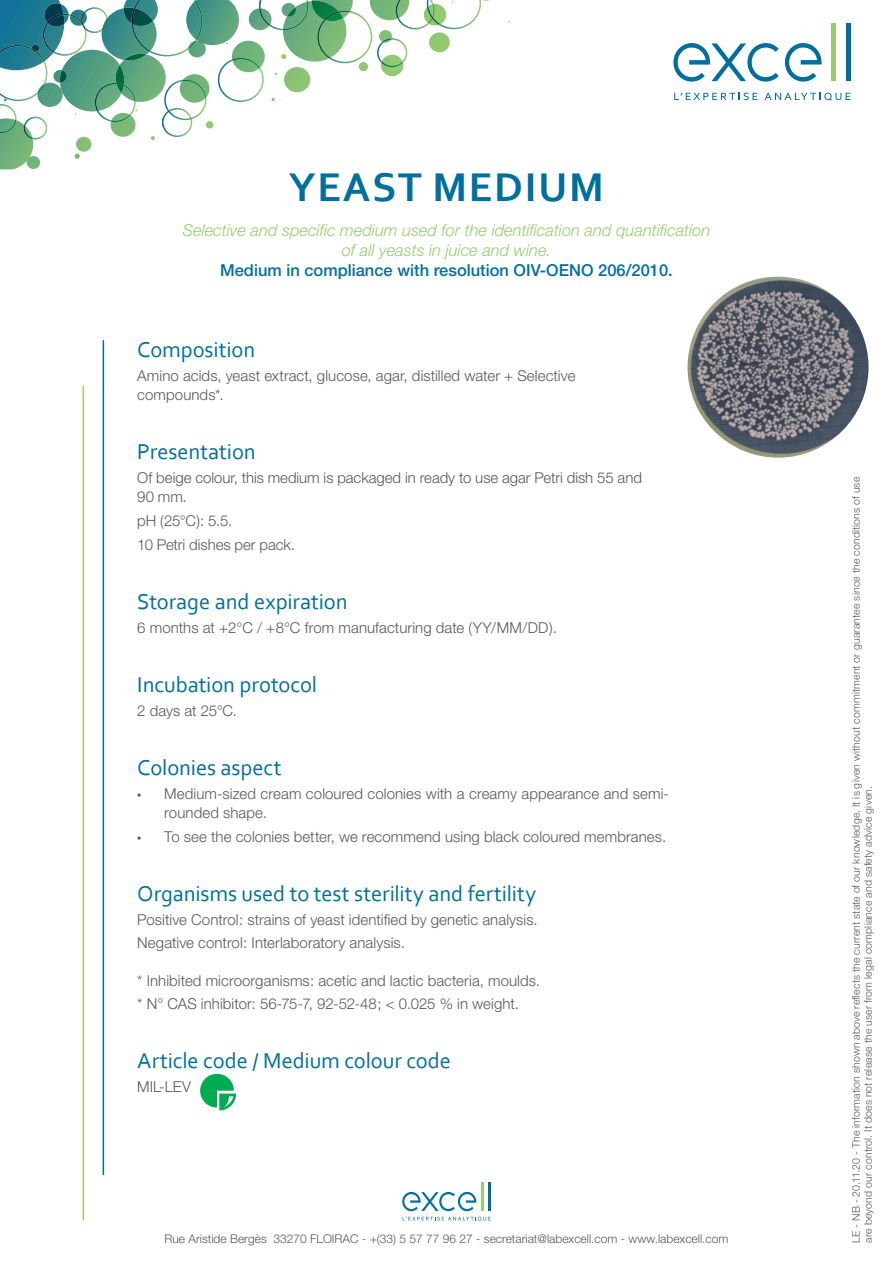
<style>
.page{position:relative;width:893px;height:1263px;background:#fff}
.page>*{position:absolute;margin:0;border:0;box-sizing:border-box;transform-origin:0 0}
.t1{font:700 42px "Corbel";letter-spacing:.04em;color:#006f9e}
.t2{font:22.5px "Corbel";letter-spacing:-.005em;color:#006f9e}
.t3{font:italic 300 16.5px/19.8px "Helvetica Neue";color:#97cd6e;text-align:center}
.t4{font:500 16.5px "Helvetica Neue";color:#006f9e}
.t5{font:300 15px/19.5px "Helvetica Neue";letter-spacing:.005em;color:#57585a}
.t6{font:300 12px "Helvetica Neue";color:#57585a}
.t7{font:300 10.5px/12px "Helvetica Neue";letter-spacing:.02em;color:#57585a}
.s1{font-family:"Myriad Pro";font-weight:400}
</style>
<div class="page">
<svg style="left:200px;top:1074px;width:36px;height:36px"></svg>
<img style="left:688px;top:277px;width:180px;height:181px;border-radius:90px">
<hr style="left:103px;top:340px;width:1px;height:835px;background:#006f9e">
<svg style="left:785px;top:43px;width:36px;height:39px"></svg>
<hr style="left:831px;top:24px;width:4px;height:57px;background:#97cd6e">
<hr style="left:846px;top:24px;width:4px;height:57px;background:#006f9e">
<svg style="left:674px;top:93px;width:83px;height:7px"></svg>
<svg style="left:764px;top:93px;width:86px;height:7px"></svg>
<svg style="left:673px;top:43px;width:106px;height:39px"></svg>
<hr style="left:481px;top:1182px;width:2px;height:29px;background:#97cd6e">
<hr style="left:489px;top:1182px;width:2px;height:29px;background:#006f9e">
<svg style="left:403px;top:1217px;width:88px;height:3px"></svg>
<svg style="left:402px;top:1192px;width:74px;height:19px"></svg>
<hr style="left:83px;top:386px;width:1px;height:834px;background:#97cd6e">
<svg style="left:0;top:0;width:489px;height:169px"></svg>
<h1 class="t1" style="left:289px;top:161px;width:316px">YEAST MEDIUM</h1>
<p class="t3" style="left:183px;top:220px;width:529px">Selective and specific medium used for the identification and quantification of all yeasts in juice and wine.</p>
<p class="t4" style="left:220px;top:261px;width:454px">Medium in compliance with resolution OIV-OENO 206/2010.</p>
<h2 class="t2" style="left:137px;top:335px;width:119px">Composition</h2>
<p class="t5" style="left:137px;top:365px;width:440px">Amino acids, yeast extract, glucose, agar, distilled water + Selective compounds*.</p>
<h2 class="t2" style="left:137px;top:438px;width:120px">Presentation</h2>
<p class="t5" style="left:137px;top:468px;width:506px">Of beige colour, this medium is packaged in ready to use agar Petri dish 55 and<br>90 mm.</p>
<p class="t5" style="left:137px;top:509px;width:159px;line-height:23.7px">pH (25°C): 5.5.<br>10 Petri dishes per pack.</p>
<h2 class="t2" style="left:137px;top:587px;width:212px">Storage and expiration</h2>
<p class="t5" style="left:137px;top:617px;width:421px">6 months at +2°C / +8°C from manufacturing date (YY/MM/DD).</p>
<h2 class="t2" style="left:137px;top:670px;width:181px">Incubation protocol</h2>
<p class="t5" style="left:137px;top:700px;width:101px">2 days at 25°C.</p>
<h2 class="t2" style="left:137px;top:754px;width:146px">Colonies aspect</h2>
<p class="t5" style="left:164px;top:783px;width:506px;text-indent:-27px"><span class="s1">•</span> Medium-sized cream coloured colonies with a creamy appearance and semi&shy;rounded shape.</p>
<p class="t5" style="left:137px;top:827px;width:530px"><span class="s1">•</span> To see the colonies better, we recommend using black coloured membranes.</p>
<h2 class="t2" style="left:137px;top:879px;width:400px">Organisms used to test sterility and fertility</h2>
<p class="t5" style="left:137px;top:907px;width:402px;line-height:23.7px">Positive Control: strains of yeast identified by genetic analysis.<br>Negative control: Interlaboratory analysis.</p>
<p class="t5" style="left:137px;top:968px;width:404px;line-height:23.7px">* Inhibited microorganisms: acetic and lactic bacteria, moulds. * N° CAS inhibitor: 56-75-7, 92-52-48; &lt; 0.025 % in weight.</p>
<h2 class="t2" style="left:137px;top:1047px;width:315px">Article code / Medium colour code</h2>
<p class="t5" style="left:137px;top:1077px;width:55px">MIL-LEV</p>
<p class="t6" style="left:164px;top:1231px;width:565px">Rue Aristide Bergès 33270 FLOIRAC - +(33) 5 57 77 96 27 - secretariat@labexcell.com - www.labexcell.com</p>
<p class="t7" style="left:850px;top:1243px;width:767px;rotate:-90deg">LE - NB - 20.11.20 - The information shown above reflects the current state of our knowledge. It is given without commitment or guarantee since the conditions of use are beyond our control. It does not release the user from legal compliance and safety advice given.</p>
</div>
